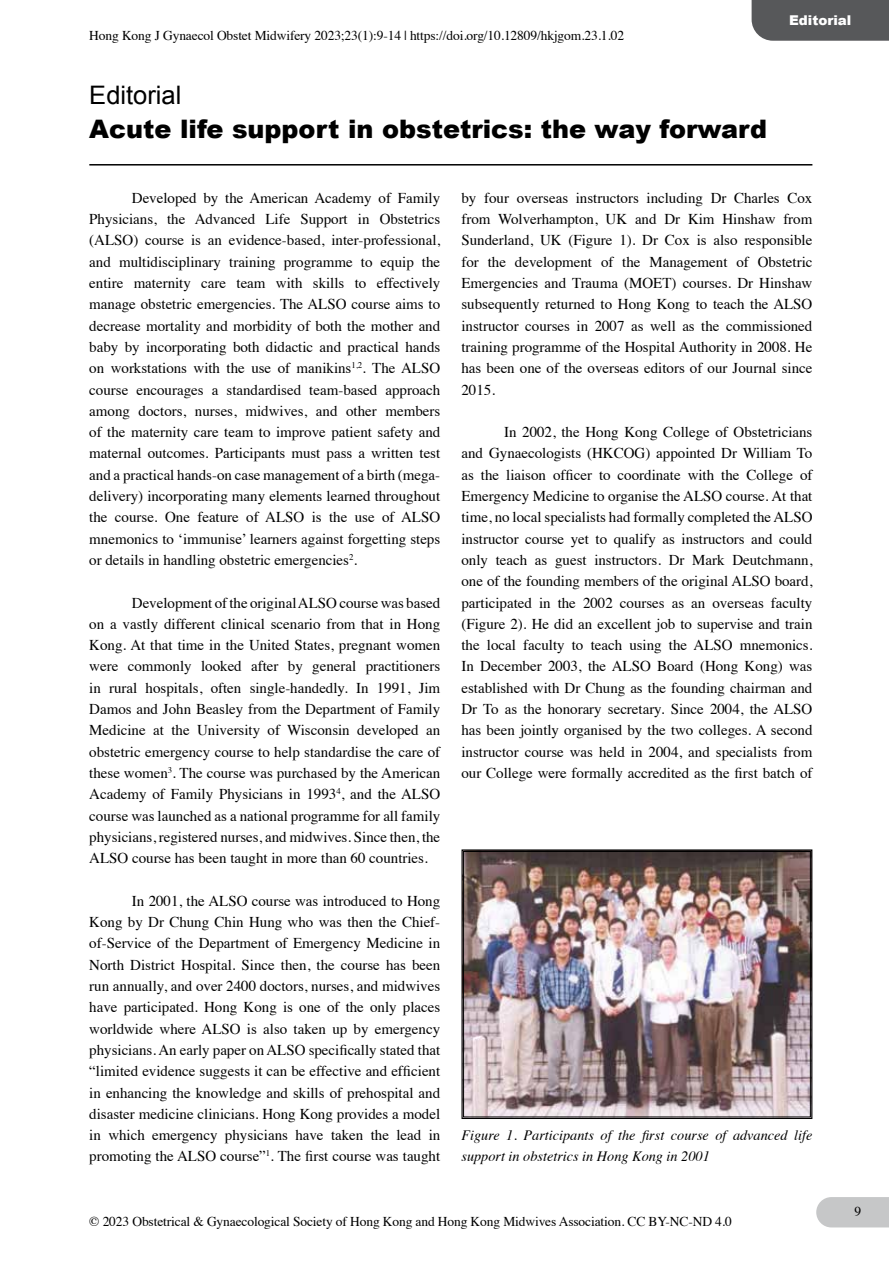
<style>
.page{position:relative;width:889px;height:1263px;background:#fff}
.page>*{position:absolute;margin:0;border:0;box-sizing:border-box;transform-origin:0 0}
.t1{font:900 25.5px "Arial";color:#000}
.t2{font:25.5px "Arial";color:#000}
.t3{font:15px/21.3px "Times";color:#000;text-align:justify}
.t4{font:italic 14.25px/21px "Times";color:#000}
.t5{font:13.5px "Times";letter-spacing:-.01em;color:#000}
.t6{font:900 13.5px "Arial";color:#fff}
</style>
<div class="page">
<div style="left:751px;top:0;width:138px;height:41px;background:#57585a"></div>
<div style="left:816px;top:1197px;width:73px;height:30px;background:#c6c7c8"></div>
<hr style="left:89px;top:164px;width:723px;height:2px;background:#000">
<img style="left:461px;top:849px;width:352px;height:270px">
<div style="left:463px;top:851px;width:347px;height:266px;border:1px solid #000"></div>
<p class="t5" style="left:89px;top:23px;width:536px">Hong Kong J Gynaecol Obstet Midwifery 2023;23(1):9-14 | https://doi.org/10.12809/hkjgom.23.1.02</p>
<h1 class="t2" style="left:89px;top:78px;width:94px">Editorial</h1>
<h1 class="t1" style="left:89px;top:110px;width:679px">Acute life support in obstetrics: the way forward</h1>
<p class="t6" style="left:789px;top:11px;width:64px">Editorial</p>
<p class="t3" style="left:89px;top:186px;width:352px;text-indent:43px">Developed by the American Academy of Family Physicians, the Advanced Life Support in Obstetrics (ALSO) course is an evidence-based, inter-professional, and multidisciplinary training programme to equip the entire maternity care team with skills to effectively manage obstetric emergencies. The ALSO course aims to decrease mortality and morbidity of both the mother and baby by incorporating both didactic and practical hands on workstations with the use of manikins<sup>1,2</sup>. The ALSO course encourages a standardised team-based approach among doctors, nurses, midwives, and other members of the maternity care team to improve patient safety and maternal outcomes. Participants must pass a written test and a practical hands-on case management of a birth (mega&shy;delivery) incorporating many elements learned throughout the course. One feature of ALSO is the use of ALSO mnemonics to ‘immunise’ learners against forgetting steps or details in handling obstetric emergencies<sup>2</sup>.</p>
<p class="t3" style="left:89px;top:591px;width:352px;text-indent:43px">Development of the original ALSO course was based on a vastly different clinical scenario from that in Hong Kong. At that time in the United States, pregnant women were commonly looked after by general practitioners in rural hospitals, often single-handedly. In 1991, Jim Damos and John Beasley from the Department of Family Medicine at the University of Wisconsin developed an obstetric emergency course to help standardise the care of these women<sup>3</sup>. The course was purchased by the American Academy of Family Physicians in 1993<sup>4</sup>, and the ALSO course was launched as a national programme for all family physicians, registered nurses, and midwives. Since then, the ALSO course has been taught in more than 60 countries.</p>
<p class="t3" style="left:89px;top:889px;width:352px;text-indent:43px">In 2001, the ALSO course was introduced to Hong Kong by Dr Chung Chin Hung who was then the Chief&shy;of-Service of the Department of Emergency Medicine in North District Hospital. Since then, the course has been run annually, and over 2400 doctors, nurses, and midwives have participated. Hong Kong is one of the only places worldwide where ALSO is also taken up by emergency physicians. An early paper on ALSO specifically stated that “limited evidence suggests it can be effective and efficient in enhancing the knowledge and skills of prehospital and disaster medicine clinicians. Hong Kong provides a model in which emergency physicians have taken the lead in promoting the ALSO course”<sup>1</sup>. The first course was taught</p>
<p class="t3" style="left:461px;top:186px;width:352px">by four overseas instructors including Dr Charles Cox from Wolverhampton, UK and Dr Kim Hinshaw from Sunderland, UK (Figure 1). Dr Cox is also responsible for the development of the Management of Obstetric Emergencies and Trauma (MOET) courses. Dr Hinshaw subsequently returned to Hong Kong to teach the ALSO instructor courses in 2007 as well as the commissioned training programme of the Hospital Authority in 2008. He has been one of the overseas editors of our Journal since 2015.</p>
<p class="t3" style="left:461px;top:420px;width:352px;text-indent:43px">In 2002, the Hong Kong College of Obstetricians and Gynaecologists (HKCOG) appointed Dr William To as the liaison officer to coordinate with the College of Emergency Medicine to organise the ALSO course. At that time, no local specialists had formally completed the ALSO instructor course yet to qualify as instructors and could only teach as guest instructors. Dr Mark Deutchmann, one of the founding members of the original ALSO board, participated in the 2002 courses as an overseas faculty (Figure 2). He did an excellent job to supervise and train the local faculty to teach using the ALSO mnemonics.<br>In December 2003, the ALSO Board (Hong Kong) was established with Dr Chung as the founding chairman and Dr To as the honorary secretary. Since 2004, the ALSO has been jointly organised by the two colleges. A second instructor course was held in 2004, and specialists from our College were formally accredited as the first batch of</p>
<p class="t4" style="left:461px;top:1123px;width:352px">Figure 1. Participants of the first course of advanced life support in obstetrics in Hong Kong in 2001</p>
<p class="t5" style="left:89px;top:1209px;width:644px">© 2023 Obstetrical &amp; Gynaecological Society of Hong Kong and Hong Kong Midwives Association. CC BY-NC-ND 4.0</p>
<p class="t5" style="left:854px;top:1199px;width:8px">9</p>
</div>
